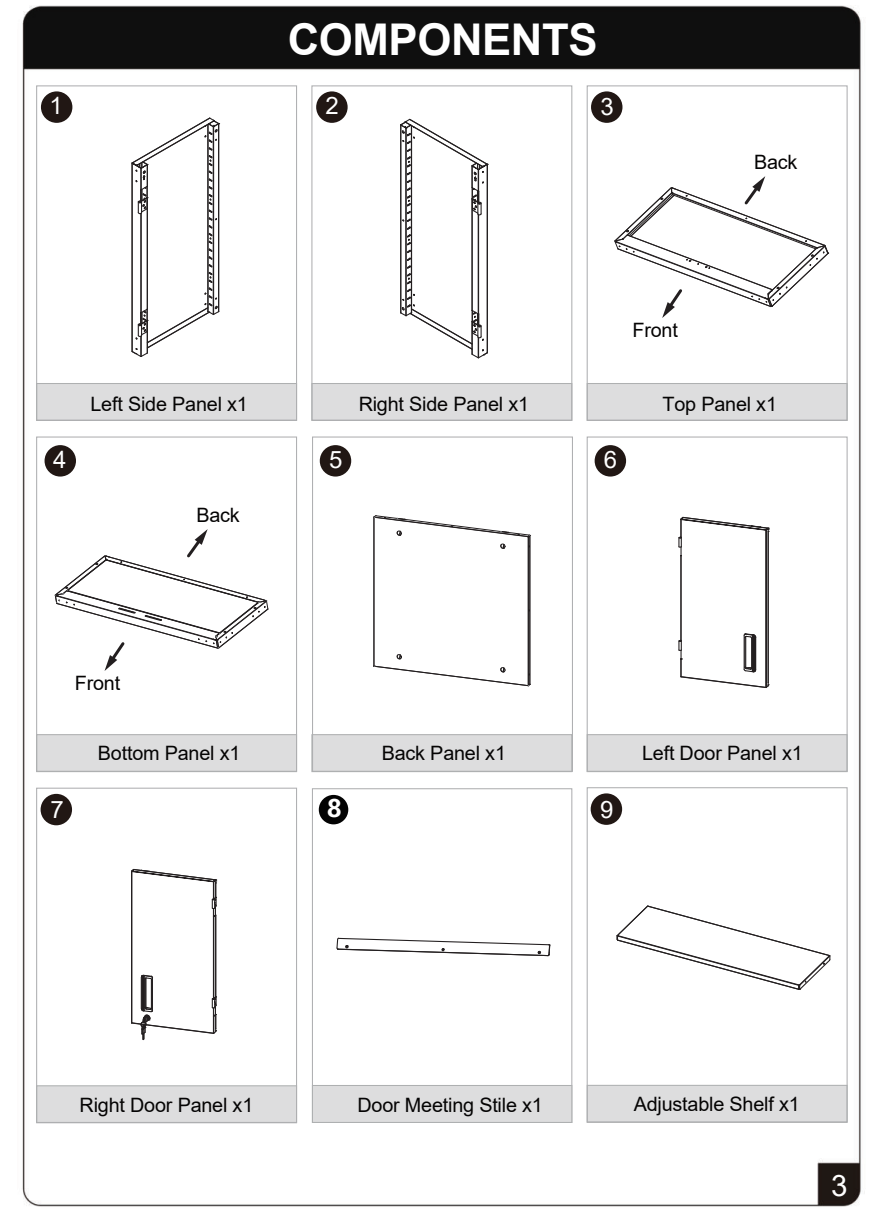
<style>
.page{position:relative;width:885px;height:1212px;background:#fff}
.page>*{position:absolute;margin:0;border:0;box-sizing:border-box;transform-origin:0 0}
.t1{font:700 43.8px "Arial";letter-spacing:-.01em;color:#fff}
.t2{font:29.55px "Arial";color:#fff}
.t3{font:24px "Arial";color:#fff}
.t4{font:700 24px "Microsoft Ya Hei";color:#fff}
.t5{font:19.8px "Arial";letter-spacing:-.01em;color:#050404}
</style>
<div class="page">
<img style="left:22px;top:5px;width:843px;height:1202px">
<div style="left:311px;top:734px;width:261px;height:38px;background:#ddddde;border:1px solid #aeb0b1"></div>
<div style="left:586px;top:734px;width:261px;height:38px;background:#ddddde;border:1px solid #aeb0b1"></div>
<div style="left:36px;top:734px;width:261px;height:38px;background:#ddddde;border:1px solid #aeb0b1"></div>
<div style="left:586px;top:1085px;width:261px;height:38px;background:#ddddde;border:1px solid #aeb0b1"></div>
<div style="left:36px;top:1085px;width:261px;height:38px;background:#ddddde;border:1px solid #aeb0b1"></div>
<div style="left:311px;top:383px;width:261px;height:38px;background:#ddddde;border:1px solid #aeb0b1"></div>
<div style="left:311px;top:85px;width:261px;height:336px;border:1px solid #aeafb1"></div>
<div style="left:586px;top:383px;width:261px;height:38px;background:#ddddde;border:1px solid #aeb0b1"></div>
<div style="left:586px;top:85px;width:261px;height:336px;border:1px solid #aeafb1"></div>
<div style="left:36px;top:383px;width:261px;height:38px;background:#ddddde;border:1px solid #aeb0b1"></div>
<div style="left:312px;top:1085px;width:260px;height:38px;background:#ddddde;border:1px solid #aeb0b1"></div>
<div style="left:41px;top:91px;width:31px;height:32px;background:#211714;border-radius:50%"></div>
<div style="left:316px;top:91px;width:31px;height:32px;background:#211714;border-radius:50%"></div>
<div style="left:591px;top:91px;width:31px;height:32px;background:#211714;border-radius:50%"></div>
<div style="left:45px;top:445px;width:31px;height:31px;background:#211714;border-radius:50%"></div>
<div style="left:320px;top:445px;width:31px;height:31px;background:#211714;border-radius:50%"></div>
<div style="left:594px;top:445px;width:32px;height:31px;background:#211714;border-radius:50%"></div>
<div style="left:41px;top:794px;width:31px;height:31px;background:#211714;border-radius:50%"></div>
<div style="left:590px;top:793px;width:32px;height:32px;background:#211714;border-radius:50%"></div>
<div style="left:319px;top:795px;width:29px;height:29px;background:#030303;border-radius:50%"></div>
<div style="left:36px;top:85px;width:261px;height:336px;border:1px solid #aeafb1"></div>
<div style="left:586px;top:436px;width:261px;height:336px;border:1px solid #aeafb1"></div>
<div style="left:36px;top:436px;width:261px;height:336px;border:1px solid #aeafb1"></div>
<div style="left:586px;top:787px;width:261px;height:335px;border:1px solid #aeafb1"></div>
<div style="left:36px;top:788px;width:261px;height:335px;border:1px solid #aeafb1"></div>
<div style="left:312px;top:436px;width:261px;height:336px;border:1px solid #aeafb1"></div>
<svg style="left:128px;top:117px;width:92px;height:241px"></svg>
<svg style="left:399px;top:118px;width:92px;height:241px"></svg>
<svg style="left:613px;top:176px;width:216px;height:142px"></svg>
<svg style="left:54px;top:529px;width:215px;height:142px"></svg>
<svg style="left:372px;top:515px;width:159px;height:172px"></svg>
<svg style="left:677px;top:516px;width:93px;height:173px"></svg>
<hr style="left:131px;top:871px;width:1px;height:152px;background:#231f20">
<svg style="left:130px;top:974px;width:89px;height:68px"></svg>
<hr style="left:213px;top:916px;width:1px;height:82px;background:#231f20">
<hr style="left:215px;top:915px;width:1px;height:82px;background:#231f20">
<svg style="left:130px;top:868px;width:90px;height:50px"></svg>
<svg style="left:614px;top:904px;width:217px;height:87px"></svg>
<svg style="left:336px;top:937px;width:214px;height:20px"></svg>
<h1 class="t1" style="left:288px;top:23px;width:311px">COMPONENTS</h1>
<p class="t3" style="left:49px;top:97px;width:15px">1</p>
<p class="t3" style="left:325px;top:97px;width:15px">2</p>
<p class="t3" style="left:600px;top:97px;width:15px">3</p>
<p class="t5" style="left:632px;top:323px;width:47px">Front</p>
<p class="t5" style="left:754px;top:155px;width:45px">Back</p>
<p class="t5" style="left:90px;top:397px;width:159px">Left Side Panel x1</p>
<p class="t5" style="left:358px;top:396px;width:172px">Right Side Panel x1</p>
<p class="t5" style="left:662px;top:396px;width:116px">Top Panel x1</p>
<p class="t3" style="left:53px;top:450px;width:15px">4</p>
<p class="t3" style="left:329px;top:451px;width:15px">5</p>
<p class="t3" style="left:603px;top:451px;width:15px">6</p>
<p class="t5" style="left:75px;top:675px;width:47px">Front</p>
<p class="t5" style="left:196px;top:508px;width:45px">Back</p>
<p class="t5" style="left:98px;top:745px;width:144px">Bottom Panel x1</p>
<p class="t5" style="left:382px;top:745px;width:126px">Back Panel x1</p>
<p class="t5" style="left:642px;top:745px;width:162px">Left Door Panel x1</p>
<p class="t4" style="left:327px;top:798px;width:16px">8</p>
<p class="t3" style="left:50px;top:801px;width:15px">7</p>
<p class="t3" style="left:600px;top:800px;width:15px">9</p>
<p class="t5" style="left:80px;top:1097px;width:175px">Right Door Panel x1</p>
<p class="t5" style="left:633px;top:1097px;width:167px">Adjustable Shelf x1</p>
<p class="t5" style="left:357px;top:1098px;width:187px">Door Meeting Stile x1</p>
<h2 class="t2" style="left:831px;top:1174px;width:18px">3</h2>
</div>
